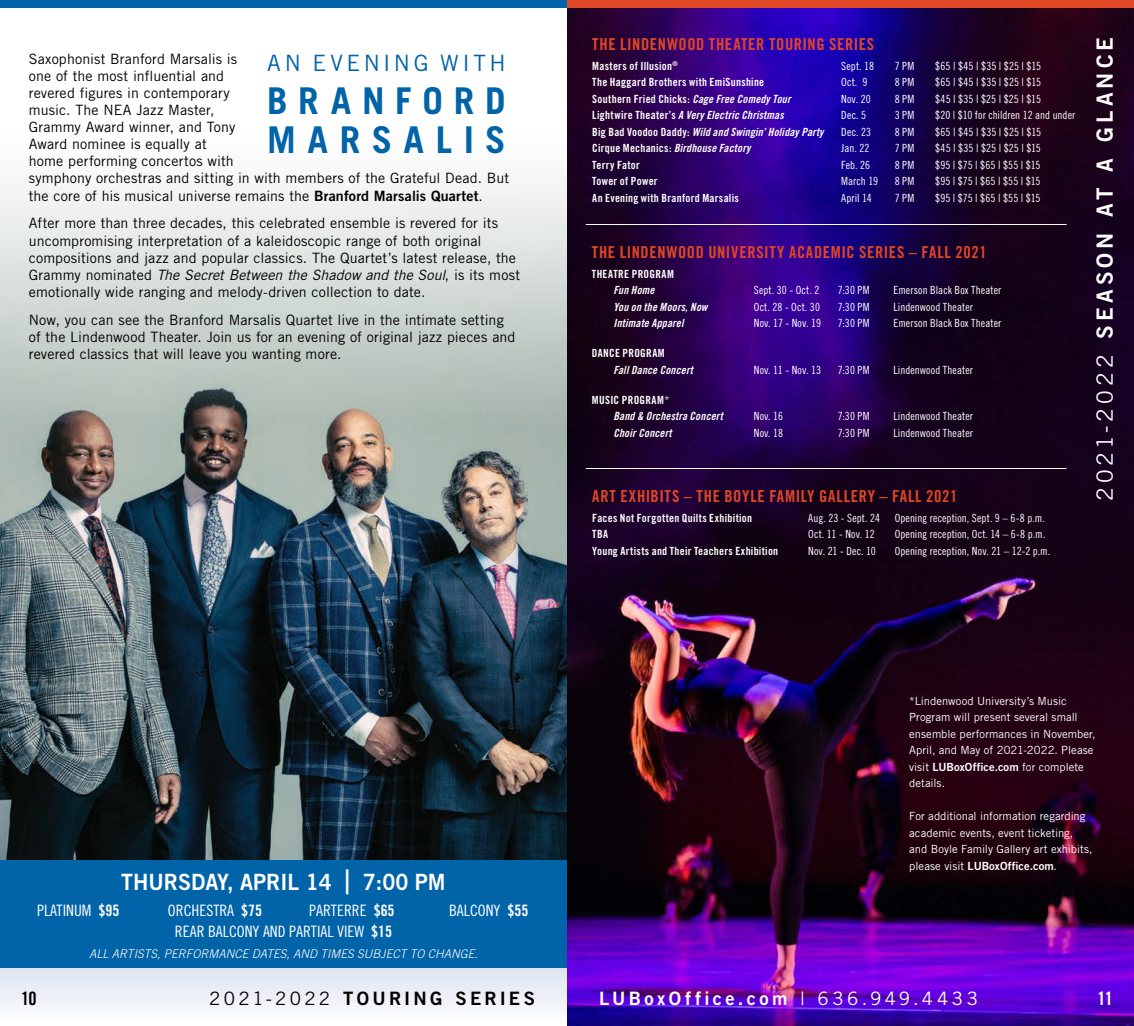
<style>
.page{position:relative;width:1134px;height:1026px;background:#fff}
.page>*{position:absolute;margin:0;border:0;box-sizing:border-box;transform-origin:0 0}
.t1{font:700 36.9px "Trade Gothic";letter-spacing:.305em;color:#0163a8}
.t2{font:22.5px "Trade Gothic Bold Two";color:#fff;scale:.95 1}
.t3{font:22.5px "Trade Gothic";letter-spacing:.16em;color:#0163a8}
.t4{font:22.35px "Trade Gothic Bold Two";letter-spacing:.185em;color:#fff}
.t5{font:18.45px "Trade Gothic Bold Two";letter-spacing:.185em;color:#fff}
.t6{font:18.45px "Trade Gothic Bold Two";letter-spacing:.17em;color:#000}
.t7{font:18.45px "Trade Gothic Bold Cond Twenty";color:#000}
.t8{font:18.45px "Trade Gothic Bold Cond Twenty";color:#fff}
.t9{font:16.5px "Trade Gothic Bold Cond Twenty";letter-spacing:.04em;color:#df4725}
.t10{font:15.75px "Trade Gothic Cond Eighteen";color:#fff}
.t11{font:14.25px/17.1px "Trade Gothic";letter-spacing:.01em;color:#000}
.t12{font:italic 300 12px "Trade Gothic";color:#fff}
.t13{font:11.25px "Trade Gothic Cond Eighteen";letter-spacing:.01em;color:#fff}
.t14{font:11.25px "Trade Gothic Bold Cond Twenty";letter-spacing:.025em;color:#fff}
.t15{font:11.25px/16.5px "Trade Gothic";color:#fff}
.t16{font:11.25px "Trade Gothic Bold Cond Twenty Obl";letter-spacing:.015em;color:#fff}
.s1{font-family:"Trade Gothic Bold Two"}
.s2{font-style:italic}
.s3{font-size:33.6px}
.s4{font-family:"Trade Gothic Bold Cond Twenty"}
.s5{font-family:"Trade Gothic"}
.s6{font-family:"Trade Gothic Bold Cond Twenty Obl"}
.s7{font-family:"Trade Gothic Cond Eighteen"}
</style>
<div class="page">
<svg style="left:0;top:968px;width:567px;height:40px"></svg>
<img style="left:0;top:449px;width:567px;height:411px">
<div style="left:0;top:0;width:567px;height:449px;background:linear-gradient(to bottom,#fff,#a8b2aa)"></div>
<img style="left:567px;top:8px;width:567px;height:1018px">
<hr style="left:586px;top:224px;width:481px;height:1px;background:#fff">
<hr style="left:586px;top:468px;width:481px;height:1px;background:#fff">
<div style="left:0;top:0;width:567px;height:8px;background:#0163a8"></div>
<div style="left:567px;top:0;width:567px;height:8px;background:#df4725"></div>
<div style="left:0;top:860px;width:567px;height:108px;background:#0163a8"></div>
<p class="t11" style="left:29px;top:50px;width:482px">Saxophonist Branford Marsalis is<br>one of the most influential and<br>revered figures in contemporary<br>music. The NEA Jazz Master,<br>Grammy Award winner, and Tony<br>Award nominee is equally at<br>home performing concertos with<br>symphony orchestras and sitting in with members of the Grateful Dead. But the core of his musical universe remains the <span class="s1">Branford Marsalis Quartet</span>.</p>
<p class="t11" style="left:29px;top:215px;width:493px">After more than three decades, this celebrated ensemble is revered for its uncompromising interpretation of a kaleidoscopic range of both original compositions and jazz and popular classics. The Quartet’s latest release, the Grammy‐nominated <span class="s2">The Secret Between the Shadow and the Soul</span>, is its most emotionally wide‐ranging and melody-driven collection to date.</p>
<p class="t11" style="left:29px;top:311px;width:488px">Now, you can see the Branford Marsalis Quartet live in the intimate setting of the Lindenwood Theater. Join us for an evening of original jazz pieces and revered classics that will leave you wanting more.</p>
<p class="t3" style="left:267px;top:50px;width:240px">AN EVENING WITH</p>
<p class="t1" style="left:267px;top:78px;width:240px">BRANFORD</p>
<p class="t1" style="left:267px;top:117px;width:240px">MARSALIS</p>
<p class="t2" style="left:121px;top:868px;width:343px">THURSDAY, APRIL 14 <span class="s3">|</span> 7:00 PM</p>
<p class="t10" style="left:37px;top:901px;width:84px">PLATINUM <span class="s4">$95</span></p>
<p class="t10" style="left:168px;top:901px;width:96px">ORCHESTRA <span class="s4">$75</span></p>
<p class="t10" style="left:309px;top:901px;width:87px">PARTERRE <span class="s4">$65</span></p>
<p class="t10" style="left:449px;top:901px;width:81px">BALCONY <span class="s4">$55</span></p>
<p class="t10" style="left:175px;top:922px;width:219px">REAR BALCONY AND PARTIAL VIEW <span class="s4">$15</span></p>
<p class="t12" style="left:89px;top:947px;width:390px">ALL ARTISTS, PERFORMANCE DATES, AND TIMES SUBJECT TO CHANGE.</p>
<p class="t7" style="left:21px;top:988px;width:17px">10</p>
<p class="t6" style="left:209px;top:987px;width:327px"><span class="s5">2021-2022</span> TOURING SERIES</p>
<p class="t9" style="left:592px;top:34px;width:284px">THE LINDENWOOD THEATER TOURING SERIES</p>
<p class="t14" style="left:592px;top:59px;width:87px">Masters of Illusion<sup>®</sup></p>
<p class="t13" style="left:841px;top:59px;width:34px">Sept. 18</p>
<p class="t13" style="left:895px;top:59px;width:21px">7 PM</p>
<p class="t13" style="left:935px;top:59px;width:107px">$65 | $45 | $35 | $25 | $15</p>
<p class="t14" style="left:592px;top:75px;width:174px">The Haggard Brothers with EmiSunshine</p>
<p class="t13" style="left:841px;top:75px;width:28px">Oct. 9</p>
<p class="t13" style="left:895px;top:75px;width:21px">8 PM</p>
<p class="t13" style="left:935px;top:75px;width:107px">$65 | $45 | $35 | $25 | $15</p>
<p class="t14" style="left:592px;top:92px;width:200px">Southern Fried Chicks: <span class="s6">Cage Free Comedy Tour</span></p>
<p class="t13" style="left:841px;top:92px;width:31px">Nov. 20</p>
<p class="t13" style="left:895px;top:92px;width:21px">8 PM</p>
<p class="t13" style="left:935px;top:92px;width:107px">$45 | $35 | $25 | $25 | $15</p>
<p class="t16" style="left:592px;top:108px;width:193px"><span class="s4">Lightwire Theater’s</span> A Very Electric Christmas</p>
<p class="t13" style="left:841px;top:108px;width:26px">Dec. 5</p>
<p class="t13" style="left:895px;top:108px;width:21px">3 PM</p>
<p class="t13" style="left:935px;top:108px;width:142px">$20 | $10 for children 12 and under</p>
<p class="t16" style="left:592px;top:125px;width:233px"><span class="s4">Big Bad Voodoo Daddy:</span> Wild and Swingin’ Holiday Party</p>
<p class="t13" style="left:841px;top:125px;width:31px">Dec. 23</p>
<p class="t13" style="left:895px;top:125px;width:21px">8 PM</p>
<p class="t13" style="left:935px;top:125px;width:107px">$65 | $45 | $35 | $25 | $15</p>
<p class="t14" style="left:592px;top:141px;width:160px">Cirque Mechanics: <span class="s6">Birdhouse Factory</span></p>
<p class="t13" style="left:841px;top:141px;width:30px">Jan. 22</p>
<p class="t13" style="left:895px;top:141px;width:21px">7 PM</p>
<p class="t13" style="left:935px;top:141px;width:107px">$45 | $35 | $25 | $25 | $15</p>
<p class="t14" style="left:592px;top:158px;width:49px">Terry Fator</p>
<p class="t13" style="left:841px;top:158px;width:30px">Feb. 26</p>
<p class="t13" style="left:895px;top:158px;width:21px">8 PM</p>
<p class="t13" style="left:935px;top:158px;width:107px">$95 | $75 | $65 | $55 | $15</p>
<p class="t14" style="left:592px;top:174px;width:67px">Tower of Power</p>
<p class="t13" style="left:841px;top:174px;width:38px">March 19</p>
<p class="t13" style="left:895px;top:174px;width:21px">8 PM</p>
<p class="t13" style="left:935px;top:174px;width:107px">$95 | $75 | $65 | $55 | $15</p>
<p class="t14" style="left:592px;top:191px;width:148px">An Evening with Branford Marsalis</p>
<p class="t13" style="left:841px;top:191px;width:32px">April 14</p>
<p class="t13" style="left:895px;top:191px;width:21px">7 PM</p>
<p class="t13" style="left:935px;top:191px;width:107px">$95 | $75 | $65 | $55 | $15</p>
<p class="t9" style="left:592px;top:242px;width:396px">THE LINDENWOOD UNIVERSITY ACADEMIC SERIES – FALL 2021</p>
<p class="t14" style="left:592px;top:267px;width:84px">THEATRE PROGRAM</p>
<p class="t16" style="left:613px;top:284px;width:43px">Fun Home</p>
<p class="t13" style="left:754px;top:284px;width:67px">Sept. 30 - Oct. 2</p>
<p class="t13" style="left:838px;top:284px;width:33px">7:30 PM</p>
<p class="t13" style="left:893px;top:284px;width:109px">Emerson Black Box Theater</p>
<p class="t16" style="left:613px;top:300px;width:96px">You on the Moors, Now</p>
<p class="t13" style="left:754px;top:300px;width:68px">Oct. 28 - Oct. 30</p>
<p class="t13" style="left:838px;top:300px;width:33px">7:30 PM</p>
<p class="t13" style="left:893px;top:300px;width:81px">Lindenwood Theater</p>
<p class="t16" style="left:613px;top:317px;width:72px">Intimate Apparel</p>
<p class="t13" style="left:754px;top:317px;width:69px">Nov. 17 - Nov. 19</p>
<p class="t13" style="left:838px;top:317px;width:33px">7:30 PM</p>
<p class="t13" style="left:893px;top:317px;width:109px">Emerson Black Box Theater</p>
<p class="t14" style="left:592px;top:347px;width:74px">DANCE PROGRAM</p>
<p class="t16" style="left:613px;top:363px;width:81px">Fall Dance Concert</p>
<p class="t13" style="left:754px;top:363px;width:69px">Nov. 11 - Nov. 13</p>
<p class="t13" style="left:838px;top:363px;width:33px">7:30 PM</p>
<p class="t13" style="left:893px;top:363px;width:81px">Lindenwood Theater</p>
<p class="t14" style="left:592px;top:393px;width:79px">MUSIC PROGRAM<span class="s7">*</span></p>
<p class="t16" style="left:613px;top:410px;width:111px">Band &amp; Orchestra Concert</p>
<p class="t13" style="left:754px;top:410px;width:31px">Nov. 16</p>
<p class="t13" style="left:838px;top:410px;width:33px">7:30 PM</p>
<p class="t13" style="left:893px;top:410px;width:81px">Lindenwood Theater</p>
<p class="t16" style="left:613px;top:426px;width:60px">Choir Concert</p>
<p class="t13" style="left:754px;top:426px;width:31px">Nov. 18</p>
<p class="t13" style="left:838px;top:426px;width:33px">7:30 PM</p>
<p class="t13" style="left:893px;top:426px;width:81px">Lindenwood Theater</p>
<p class="t9" style="left:592px;top:486px;width:367px">ART EXHIBITS – THE BOYLE FAMILY GALLERY – FALL 2021</p>
<p class="t14" style="left:592px;top:511px;width:161px">Faces Not Forgotten Quilts Exhibition</p>
<p class="t13" style="left:808px;top:511px;width:73px">Aug. 23 - Sept. 24</p>
<p class="t13" style="left:895px;top:511px;width:152px">Opening reception, Sept. 9 – 6-8 p.m.</p>
<p class="t14" style="left:592px;top:528px;width:17px">TBA</p>
<p class="t13" style="left:808px;top:528px;width:68px">Oct. 11 - Nov. 12</p>
<p class="t13" style="left:895px;top:528px;width:152px">Opening reception, Oct. 14 – 6-8 p.m.</p>
<p class="t14" style="left:592px;top:544px;width:188px">Young Artists and Their Teachers Exhibition</p>
<p class="t13" style="left:808px;top:544px;width:69px">Nov. 21 - Dec. 10</p>
<p class="t13" style="left:895px;top:544px;width:157px">Opening reception, Nov. 21 – 12-2 p.m.</p>
<p class="t4" style="left:1091px;top:501px;width:466px;rotate:-90deg"><span class="s5">2021-2022</span> SEASON AT A GLANCE</p>
<p class="t15" style="left:909px;top:693px;width:188px">*Lindenwood University’s Music<br>Program will present several small ensemble performances in November,<br>April, and May of 2021-2022. Please visit <span class="s1">LUBoxOffice.com</span> for complete details.</p>
<p class="t15" style="left:909px;top:808px;width:185px">For additional information regarding academic events, event ticketing, and Boyle Family Gallery art exhibits, please visit <span class="s1">LUBoxOffice.com</span>.</p>
<p class="t5" style="left:599px;top:987px;width:381px">LUBoxOffice.com <span class="s5">| 636.949.4433</span></p>
<p class="t8" style="left:1098px;top:988px;width:17px">11</p>
</div>
